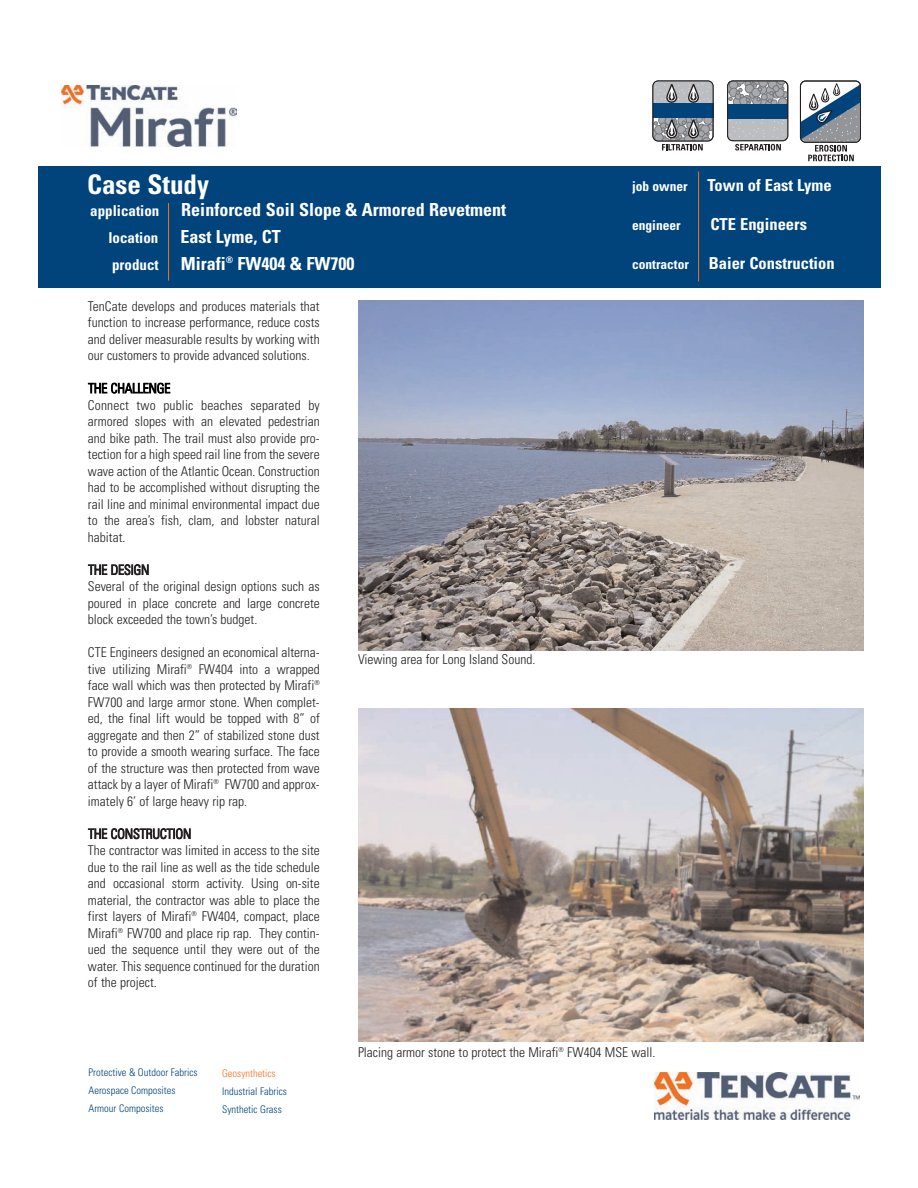
<style>
.page{position:relative;width:918px;height:1188px;background:#fff}
.page>*{position:absolute;margin:0;border:0;box-sizing:border-box;transform-origin:0 0}
.t1{font:700 condensed 27px "Univers LT";color:#fff}
.t2{font:700 condensed 18px/27px "Univers LT";color:#fff}
.t3{font:700 condensed 16.5px "Univers LT";color:#fff}
.t4{font:300 condensed 13.5px/16.5px "Univers LT";color:#231f20;text-align:justify}
.t5{font:300 condensed 13.5px "Univers LT";letter-spacing:-.005em;color:#000}
.t6{font:700 condensed 13.5px "Univers LT";color:#fff}
.t7{font:300 condensed 10.5px/18px "Univers LT";color:#00447b}
.t8{font:300 condensed 10.5px "Univers LT";color:#f47321}
.s1{font-size:15px}
.s2{font-size:13.5px}
</style>
<div class="page">
<div style="left:38px;top:167px;width:843px;height:121px;background:#00447b"></div>
<img style="left:62px;top:85px;width:175px;height:62px">
<hr style="left:698px;top:172px;width:1px;height:109px;background:#f47321">
<hr style="left:168px;top:203px;width:1px;height:78px;background:#f47321">
<img style="left:358px;top:708px;width:506px;height:334px">
<img style="left:358px;top:300px;width:506px;height:351px">
<img style="left:655px;top:1073px;width:205px;height:47px">
<div style="left:652px;top:81px;width:62px;height:60px;border:1px solid #231f20;border-radius:5px"></div>
<svg style="left:653px;top:81px;width:60px;height:70px;background:#7f8d9a"></svg>
<svg style="left:728px;top:81px;width:60px;height:70px;background:#8695a2"></svg>
<div style="left:800px;top:81px;width:61px;height:62px;border:1px solid #231f20;border-radius:5px"></div>
<svg style="left:800px;top:83px;width:61px;height:78px"></svg>
<h1 class="t1" style="left:87px;top:175px;width:124px">Case Study</h1>
<h2 class="t2" style="left:108px;top:197px;width:399px;text-indent:-18px"><span class="s1">application</span> Reinforced Soil Slope &amp; Armored Revetment <span class="s1">location</span> East Lyme, CT<br><span class="s1">product</span> Mirafi<sup>®</sup> FW404 &amp; FW700</h2>
<p class="t4" style="left:88px;top:299px;width:233px">TenCate develops and produces materials that function to increase performance, reduce costs and deliver measurable results by working with our customers to provide advanced solutions.</p>
<p class="t5" style="left:88px;top:383px;width:84px">THE CHALLENGE</p>
<p class="t4" style="left:88px;top:398px;width:233px">Connect two public beaches separated by armored slopes with an elevated pedestrian and bike path. The trail must also provide pro&shy;tection for a high speed rail line from the severe wave action of the Atlantic Ocean. Construction had to be accomplished without disrupting the rail line and minimal environmental impact due to the area’s fish, clam, and lobster natural habitat.</p>
<p class="t4" style="left:88px;top:563px;width:233px;text-align:left">THE DESIGN<br>Several of the original design options such as poured in place concrete and large concrete block exceeded the town’s budget.</p>
<p class="t4" style="left:88px;top:645px;width:233px">CTE Engineers designed an economical alterna&shy;tive utilizing Mirafi<sup>®</sup> FW404 into a wrapped face wall which was then protected by Mirafi<sup>® </sup>FW700 and large armor stone. When complet&shy;ed, the final lift would be topped with 8” of aggregate and then 2” of stabilized stone dust to provide a smooth wearing surface. The face of the structure was then protected from wave attack by a layer of Mirafi<sup>®</sup> FW700 and approx&shy;imately 6’ of large heavy rip rap.</p>
<p class="t4" style="left:88px;top:827px;width:233px;text-align:left">THE CONSTRUCTION<br>The contractor was limited in access to the site due to the rail line as well as the tide schedule and occasional storm activity. Using on-site material, the contractor was able to place the first layers of Mirafi<sup>®</sup> FW404, compact, place Mirafi<sup>®</sup> FW700 and place rip rap. They contin&shy;ued the sequence until they were out of the water. This sequence continued for the duration of the project.</p>
<p class="t4" style="left:358px;top:652px;width:179px">Viewing area for Long Island Sound.</p>
<p class="t3" style="left:632px;top:179px;width:201px"><span class="s2">job owner</span> Town of East Lyme</p>
<p class="t6" style="left:632px;top:220px;width:50px">engineer</p>
<p class="t3" style="left:710px;top:218px;width:98px">CTE Engineers</p>
<p class="t3" style="left:632px;top:257px;width:204px"><span class="s2">contractor</span> Baier Construction</p>
<p class="t7" style="left:89px;top:1065px;width:111px">Protective &amp; Outdoor Fabrics<br>Aerospace Composites<br>Armour Composites</p>
<p class="t8" style="left:222px;top:1069px;width:55px">Geosynthetics</p>
<p class="t7" style="left:222px;top:1083px;width:66px">Industrial Fabrics<br>Synthetic Grass</p>
<p class="t4" style="left:358px;top:1045px;width:299px">Placing armor stone to protect the Mirafi<sup>®</sup> FW404 MSE wall.</p>
</div>
